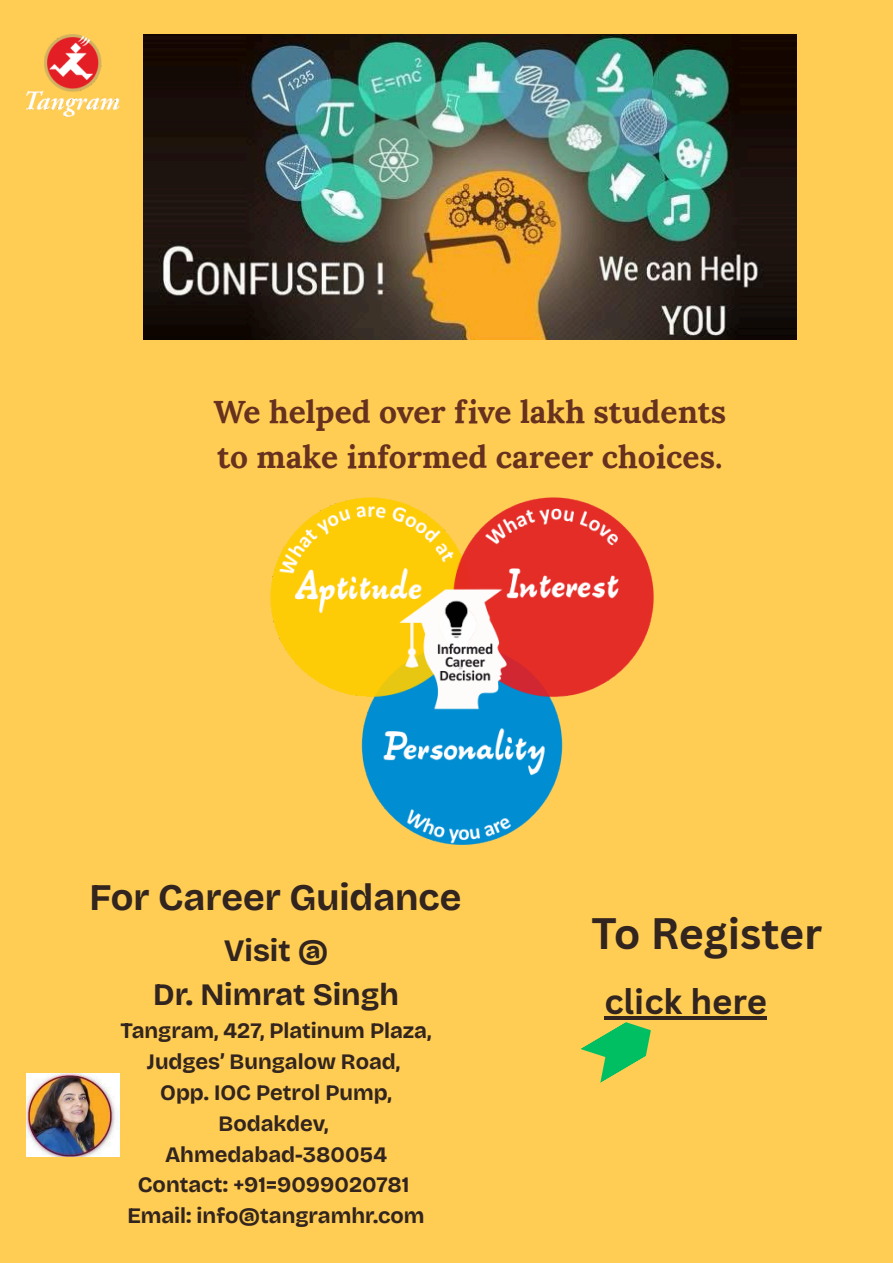
<style>
.page{position:relative;width:893px;height:1263px;background:#ffcd54}
.page>*{position:absolute;margin:0;border:0;box-sizing:border-box;transform-origin:0 0}
.t1{font:700 42.83px "Canva Sans";letter-spacing:-.005em;color:#32241e}
.t2{font:700 37.5px "Bricolage Grotesque";color:#32241e}
.t3{font:700 34.58px "Canva Sans";color:#32241e}
.t4{font:700 31.72px/44.4px "Lora";color:#66311e}
.t5{font:700 31.2px "Bricolage Grotesque";color:#32241e}
.t6{font:700 22.05px "Bricolage Grotesque";color:#32241e}
</style>
<div class="page">
<img style="left:143px;top:35px;width:653px;height:304px">
<img style="left:27px;top:1073px;width:93px;height:84px">
<img style="left:271px;top:497px;width:382px;height:348px">
<img style="left:27px;top:35px;width:93px;height:82px">
<svg style="left:580px;top:1022px;width:71px;height:61px;background:#85c65b"></svg>
<hr style="left:604px;top:1016px;width:163px;height:3px;background:#32241e">
<p class="t4" style="left:213px;top:389px;width:514px">We helped over five lakh students to make informed career choices.</p>
<p class="t2" style="left:89px;top:875px;width:373px">For Career Guidance</p>
<h3 class="t5" style="left:224px;top:932px;width:106px">Visit @</h3>
<p class="t5" style="left:153px;top:975px;width:247px">Dr. Nimrat Singh</p>
<h2 class="t6" style="left:121px;top:1018px;width:312px">Tangram, 427, Platinum Plaza,</h2>
<p class="t6" style="left:147px;top:1048px;width:255px">Judges’ Bungalow Road,</p>
<p class="t6" style="left:160px;top:1079px;width:233px">Opp. IOC Petrol Pump,</p>
<p class="t6" style="left:218px;top:1110px;width:112px">Bodakdev,</p>
<p class="t6" style="left:165px;top:1141px;width:223px">Ahmedabad-380054</p>
<p class="t6" style="left:138px;top:1172px;width:273px">Contact: +91=9099020781</p>
<p class="t6" style="left:127px;top:1202px;width:299px">Email: info@tangramhr.com</p>
<p class="t1" style="left:591px;top:903px;width:232px">To Register</p>
<p class="t3" style="left:604px;top:977px;width:164px">click here</p>
</div>
